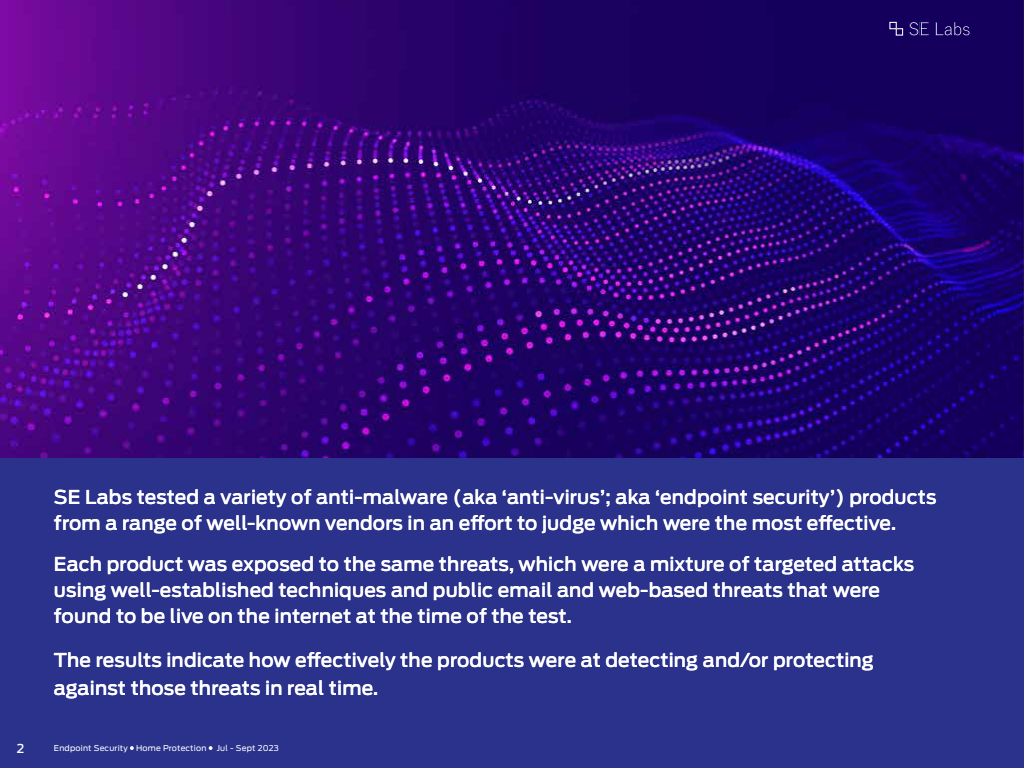
<style>
.page{position:relative;width:1024px;height:768px;background:#fff}
.page>*{position:absolute;margin:0;border:0;box-sizing:border-box;transform-origin:0 0}
.t1{font:500 19px/26px "Ford Antenna";letter-spacing:.01em;color:#fff}
.t2{font:500 12.2px "Ford Antenna";color:#fff}
.t3{font:8px "Ford Antenna";letter-spacing:.025em;color:#fff}
</style>
<div class="page">
<div style="left:0;top:458px;width:1024px;height:310px;background:#2a328c"></div>
<svg style="left:130px;top:746px;width:4px;height:4px"></svg>
<svg style="left:209px;top:746px;width:4px;height:4px"></svg>
<img style="left:0;top:0;width:1024px;height:458px">
<svg style="left:908px;top:22px;width:21px;height:13px"></svg>
<svg style="left:935px;top:22px;width:34px;height:13px"></svg>
<div style="left:890px;top:22px;width:7px;height:7px;border:1px solid #fff"></div>
<div style="left:896px;top:28px;width:7px;height:7px;border:1px solid #fff"></div>
<p class="t2" style="left:17px;top:738px;width:9px">2</p>
<p class="t1" style="left:54px;top:482px;width:884px">SE Labs tested a variety of anti-malware (aka ‘anti-virus’; aka ‘endpoint security’) products from a range of well-known vendors in an effort to judge which were the most effective.</p>
<p class="t1" style="left:54px;top:549px;width:862px">Each product was exposed to the same threats, which were a mixture of targeted attacks using well-established techniques and public email and web-based threats that were found to be live on the internet at the time of the test.</p>
<p class="t1" style="left:54px;top:644px;width:821px;line-height:28px">The results indicate how effectively the products were at detecting and/or protecting against those threats in real time.</p>
<p class="t1" style="left:470px;top:508px;width:16px">f</p>
<p class="t1" style="left:819px;top:508px;width:16px">f</p>
<p class="t1" style="left:307px;top:645px;width:16px">f</p>
<p class="t3" style="left:54px;top:741px;width:154px">Endpoint Security Home Protection</p>
<p class="t3" style="left:217px;top:741px;width:64px">Jul - Sept 2023</p>
</div>
